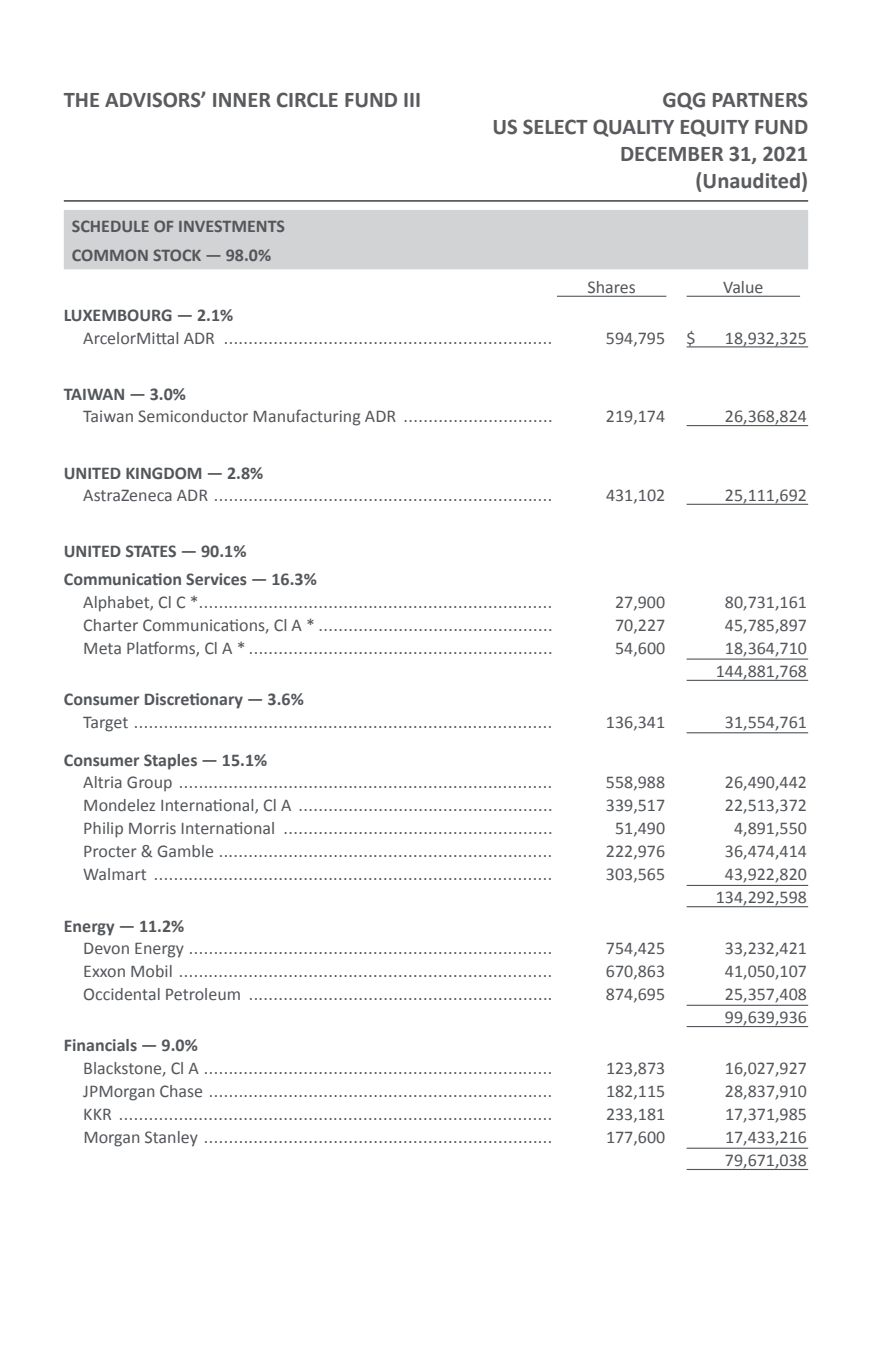
<style>
.page{position:relative;width:872px;height:1358px;background:#fff}
.page>*{position:absolute;margin:0;border:0;box-sizing:border-box;transform-origin:0 0}
.t1{font:700 22.5px/27px "Calibri";color:#5a5b5e;text-align:right}
.t2{font:18px/23.2px "Calibri";color:#53565a;text-align:center}
.t3{font:700 18px/29.7px "Calibri";color:#53565a}
</style>
<div class="page">
<hr style="left:64px;top:200px;width:744px;height:1px;background:#000">
<div style="left:64px;top:210px;width:744px;height:59px;background:#d1d3d4"></div>
<hr style="left:686px;top:658px;width:122px;height:1px;background:#53565a">
<hr style="left:686px;top:732px;width:122px;height:1px;background:#53565a">
<hr style="left:686px;top:885px;width:122px;height:1px;background:#53565a">
<hr style="left:686px;top:1004px;width:122px;height:2px;background:#53565a">
<hr style="left:686px;top:1147px;width:122px;height:1px;background:#53565a">
<hr style="left:557px;top:296px;width:109px;height:1px;background:#53565a">
<hr style="left:686px;top:296px;width:114px;height:1px;background:#53565a">
<hr style="left:686px;top:346px;width:122px;height:1px;background:#53565a">
<hr style="left:686px;top:425px;width:122px;height:1px;background:#53565a">
<hr style="left:686px;top:504px;width:122px;height:1px;background:#53565a">
<hr style="left:686px;top:680px;width:122px;height:1px;background:#53565a">
<hr style="left:686px;top:906px;width:122px;height:1px;background:#53565a">
<hr style="left:686px;top:1026px;width:122px;height:1px;background:#53565a">
<hr style="left:686px;top:1169px;width:122px;height:1px;background:#53565a">
<p class="t1" style="left:64px;top:85px;width:359px">THE ADVISORS’ INNER CIRCLE FUND III</p>
<p class="t1" style="left:492px;top:85px;width:317px">GQG PARTNERS<br>US SELECT QUALITY EQUITY FUND<br>DECEMBER 31, 2021<br>(Unaudited)</p>
<p class="t3" style="left:72px;top:210px;width:215px">SCHEDULE OF INVESTMENTS<br>COMMON STOCK — 98.0%</p>
<p class="t2" style="left:587px;top:275px;width:50px">Shares</p>
<p class="t2" style="left:723px;top:275px;width:42px">Value</p>
<p class="t3" style="left:64px;top:300px;width:171px">LUXEMBOURG — 2.1%</p>
<p class="t2" style="left:83px;top:325px;width:470px">ArcelorMittal ADR ..................................................................</p>
<p class="t2" style="left:606px;top:325px;width:91px">594,795 $</p>
<p class="t2" style="left:725px;top:325px;width:83px">18,932,325</p>
<p class="t3" style="left:64px;top:378px;width:124px">TAIWAN — 3.0%</p>
<p class="t2" style="left:83px;top:404px;width:471px">Taiwan Semiconductor Manufacturing ADR ..............................</p>
<p class="t2" style="left:606px;top:404px;width:61px">219,174</p>
<p class="t2" style="left:725px;top:404px;width:83px">26,368,824</p>
<p class="t3" style="left:64px;top:457px;width:201px">UNITED KINGDOM — 2.8%</p>
<p class="t2" style="left:83px;top:483px;width:470px">AstraZeneca ADR ....................................................................</p>
<p class="t2" style="left:606px;top:483px;width:61px">431,102</p>
<p class="t2" style="left:725px;top:483px;width:83px">25,111,692</p>
<p class="t3" style="left:64px;top:536px;width:254px;line-height:28.1px">UNITED STATES — 90.1%<br>Communication Services — 16.3%</p>
<p class="t2" style="left:83px;top:590px;width:470px">Alphabet, Cl C *.......................................................................</p>
<p class="t2" style="left:615px;top:590px;width:52px">27,900</p>
<p class="t2" style="left:725px;top:590px;width:83px">80,731,161</p>
<p class="t2" style="left:83px;top:613px;width:471px">Charter Communications, Cl A * ...............................................</p>
<p class="t2" style="left:615px;top:613px;width:52px">70,227</p>
<p class="t2" style="left:725px;top:613px;width:83px">45,785,897</p>
<p class="t2" style="left:83px;top:636px;width:471px">Meta Platforms, Cl A * .............................................................</p>
<p class="t2" style="left:615px;top:636px;width:52px">54,600</p>
<p class="t2" style="left:715px;top:636px;width:93px">18,364,710<br>144,881,768</p>
<p class="t3" style="left:64px;top:684px;width:241px">Consumer Discretionary — 3.6%</p>
<p class="t2" style="left:83px;top:709px;width:470px">Target ....................................................................................</p>
<p class="t2" style="left:606px;top:709px;width:61px">136,341</p>
<p class="t2" style="left:725px;top:709px;width:83px">31,554,761</p>
<p class="t3" style="left:64px;top:744px;width:205px">Consumer Staples — 15.1%</p>
<p class="t2" style="left:83px;top:770px;width:470px">Altria Group ...........................................................................</p>
<p class="t2" style="left:606px;top:770px;width:61px">558,988</p>
<p class="t2" style="left:725px;top:770px;width:83px">26,490,442</p>
<p class="t2" style="left:83px;top:793px;width:471px">Mondelez International, Cl A ...................................................</p>
<p class="t2" style="left:606px;top:793px;width:61px">339,517</p>
<p class="t2" style="left:725px;top:793px;width:83px">22,513,372</p>
<p class="t2" style="left:83px;top:816px;width:471px">Philip Morris International ......................................................</p>
<p class="t2" style="left:615px;top:816px;width:52px">51,490</p>
<p class="t2" style="left:734px;top:816px;width:74px">4,891,550</p>
<p class="t2" style="left:83px;top:839px;width:470px">Procter &amp; Gamble ...................................................................</p>
<p class="t2" style="left:606px;top:839px;width:61px">222,976</p>
<p class="t2" style="left:725px;top:839px;width:83px">36,474,414</p>
<p class="t2" style="left:83px;top:862px;width:470px">Walmart ................................................................................</p>
<p class="t2" style="left:606px;top:862px;width:61px">303,565</p>
<p class="t2" style="left:715px;top:862px;width:93px">43,922,820<br>134,292,598</p>
<p class="t3" style="left:64px;top:910px;width:122px">Energy — 11.2%</p>
<p class="t2" style="left:83px;top:936px;width:470px">Devon Energy .........................................................................</p>
<p class="t2" style="left:606px;top:936px;width:61px">754,425</p>
<p class="t2" style="left:725px;top:936px;width:83px">33,232,421</p>
<p class="t2" style="left:83px;top:959px;width:470px">Exxon Mobil ...........................................................................</p>
<p class="t2" style="left:606px;top:959px;width:61px">670,863</p>
<p class="t2" style="left:725px;top:959px;width:83px">41,050,107</p>
<p class="t2" style="left:83px;top:982px;width:471px">Occidental Petroleum .............................................................</p>
<p class="t2" style="left:606px;top:982px;width:61px">874,695</p>
<p class="t2" style="left:725px;top:982px;width:83px;text-align:left">25,357,408<br>99,639,936</p>
<p class="t3" style="left:64px;top:1030px;width:135px">Financials — 9.0%</p>
<p class="t2" style="left:83px;top:1056px;width:470px">Blackstone, Cl A ......................................................................</p>
<p class="t2" style="left:606px;top:1056px;width:61px">123,873</p>
<p class="t2" style="left:725px;top:1056px;width:83px">16,027,927</p>
<p class="t2" style="left:83px;top:1079px;width:470px">JPMorgan Chase .....................................................................</p>
<p class="t2" style="left:606px;top:1079px;width:61px">182,115</p>
<p class="t2" style="left:725px;top:1079px;width:83px">28,837,910</p>
<p class="t2" style="left:83px;top:1102px;width:470px">KKR .......................................................................................</p>
<p class="t2" style="left:606px;top:1102px;width:61px">233,181</p>
<p class="t2" style="left:725px;top:1102px;width:83px">17,371,985</p>
<p class="t2" style="left:83px;top:1125px;width:470px">Morgan Stanley ......................................................................</p>
<p class="t2" style="left:606px;top:1125px;width:61px">177,600</p>
<p class="t2" style="left:725px;top:1125px;width:84px;text-align:left">17,433,216<br>79,671,038</p>
</div>
